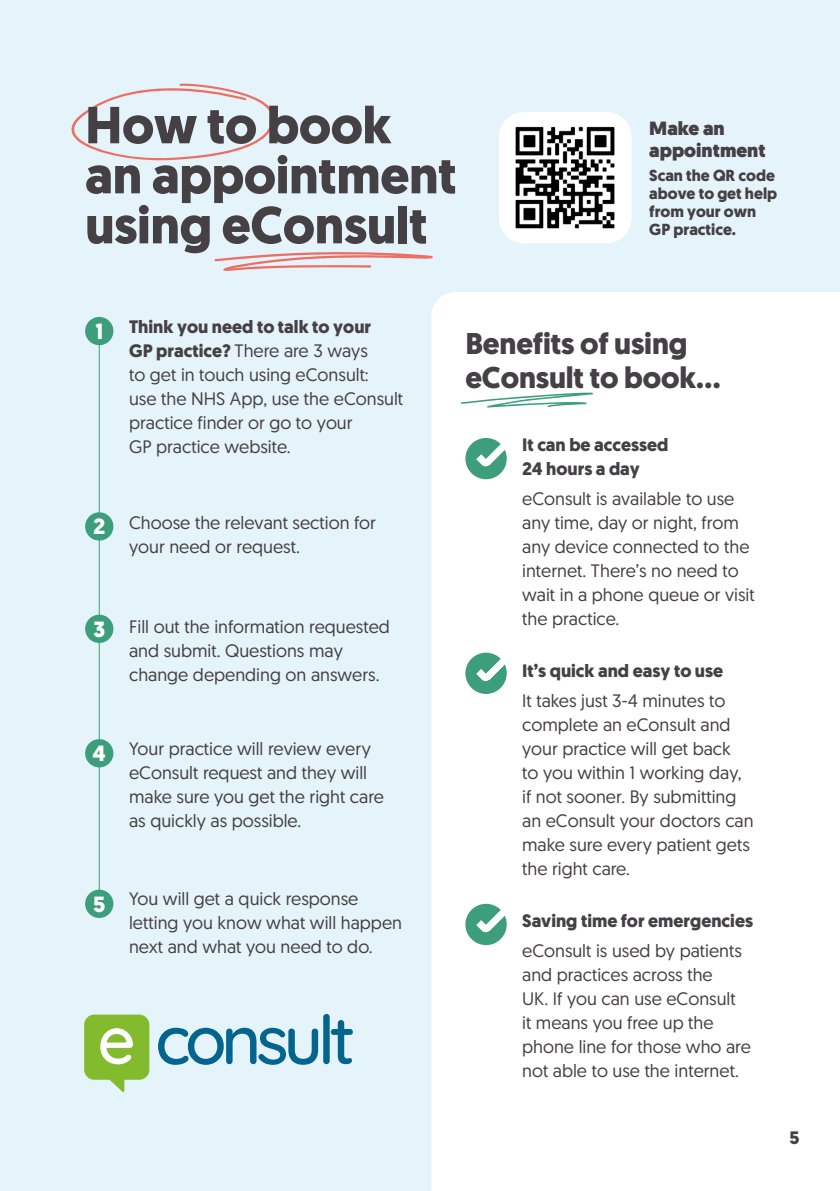
<style>
.page{position:relative;width:840px;height:1191px;background:#fff}
.page>*{position:absolute;margin:0;border:0;box-sizing:border-box;transform-origin:0 0}
.t1{font:700 52px/50px "Geomanist";letter-spacing:-.005em;color:#454043}
.t2{font:700 30px/34px "Geomanist";letter-spacing:-.005em;color:#454043}
.t3{font:700 22px "Geomanist";color:#fff}
.t4{font:900 19.2px/22px "Geomanist";color:#454043}
.t5{font:18px/24px "Geomanist";color:#454043}
.t6{font:700 18px/24px "Geomanist";color:#454043}
.t7{font:700 16px/18px "Geomanist";color:#454043}
.s1{font-weight:700}
</style>
<div class="page">
<div style="left:0;top:0;width:839px;height:1191px;background:#e5f3fa"></div>
<div style="left:431px;top:292px;width:408px;height:899px;background:#fff"></div>
<svg style="left:214px;top:252px;width:219px;height:19px"></svg>
<svg style="left:71px;top:83px;width:203px;height:78px"></svg>
<svg style="left:460px;top:391px;width:132px;height:16px;background:#cce5dc"></svg>
<hr style="left:99px;top:342px;width:1px;height:556px;background:#3c9e7a">
<div style="left:85px;top:317px;width:28px;height:28px;background:#3c9e7a;border-radius:50%"></div>
<div style="left:85px;top:614px;width:28px;height:29px;background:#3c9e7a;border-radius:50%"></div>
<div style="left:85px;top:512px;width:28px;height:28px;background:#3c9e7a;border-radius:50%"></div>
<div style="left:85px;top:739px;width:28px;height:28px;background:#3c9e7a;border-radius:50%"></div>
<div style="left:85px;top:889px;width:28px;height:29px;background:#3c9e7a;border-radius:50%"></div>
<svg style="left:465px;top:903px;width:41px;height:42px;background:#82c0a9"></svg>
<svg style="left:465px;top:652px;width:41px;height:42px;background:#82c0a9"></svg>
<svg style="left:465px;top:438px;width:41px;height:41px;background:#7fbfa7"></svg>
<div style="left:498px;top:112px;width:133px;height:131px;background:#fff;border-radius:25px"></div>
<img style="left:515px;top:127px;width:99px;height:101px">
<svg style="left:158px;top:1014px;width:194px;height:50px"></svg>
<svg style="left:84px;top:1014px;width:65px;height:78px;background:#a1cc68"></svg>
<h4 class="t1" style="left:85px;top:100px;width:373px">How to book an appointment using eConsult</h4>
<p class="t4" style="left:649px;top:117px;width:118px">Make an appointment</p>
<p class="t7" style="left:649px;top:166px;width:129px">Scan the QR code above to get help from your own<br>GP practice.</p>
<p class="t3" style="left:95px;top:316px;width:9px">1</p>
<p class="t5" style="left:129px;top:314px;width:275px"><span class="s1">Think you need to talk to your<br>GP practice?</span> There are 3 ways<br>to get in touch using eConsult:<br>use the NHS App, use the eConsult practice finder or go to your<br>GP practice website.</p>
<p class="t3" style="left:93px;top:512px;width:14px">2</p>
<p class="t5" style="left:129px;top:510px;width:248px">Choose the relevant section for your need or request.</p>
<p class="t3" style="left:93px;top:614px;width:14px">3</p>
<p class="t5" style="left:129px;top:614px;width:262px">Fill out the information requested and submit. Questions may change depending on answers.</p>
<p class="t3" style="left:93px;top:738px;width:15px">4</p>
<p class="t5" style="left:129px;top:736px;width:256px">Your practice will review every eConsult request and they will make sure you get the right care as quickly as possible.</p>
<p class="t3" style="left:93px;top:889px;width:14px">5</p>
<p class="t5" style="left:129px;top:886px;width:274px">You will get a quick response letting you know what will happen next and what you need to do.</p>
<h6 class="t2" style="left:465px;top:327px;width:257px">Benefits of using eConsult to book...</h6>
<p class="t6" style="left:522px;top:432px;width:148px">It can be accessed<br>24 hours a day</p>
<p class="t5" style="left:522px;top:485px;width:234px">eConsult is available to use any time, day or night, from any device connected to the internet. There’s no need to wait in a phone queue or visit the practice.</p>
<p class="t6" style="left:522px;top:658px;width:202px">It’s quick and easy to use</p>
<p class="t5" style="left:522px;top:687px;width:233px">It takes just 3-4 minutes to complete an eConsult and your practice will get back<br>to you within 1 working day, if not sooner. By submitting an eConsult your doctors can make sure every patient gets the right care.</p>
<p class="t6" style="left:522px;top:908px;width:232px">Saving time for emergencies</p>
<p class="t5" style="left:522px;top:938px;width:230px">eConsult is used by patients and practices across the<br>UK. If you can use eConsult<br>it means you free up the phone line for those who are not able to use the internet.</p>
<p class="t6" style="left:789px;top:1125px;width:11px">5</p>
</div>
